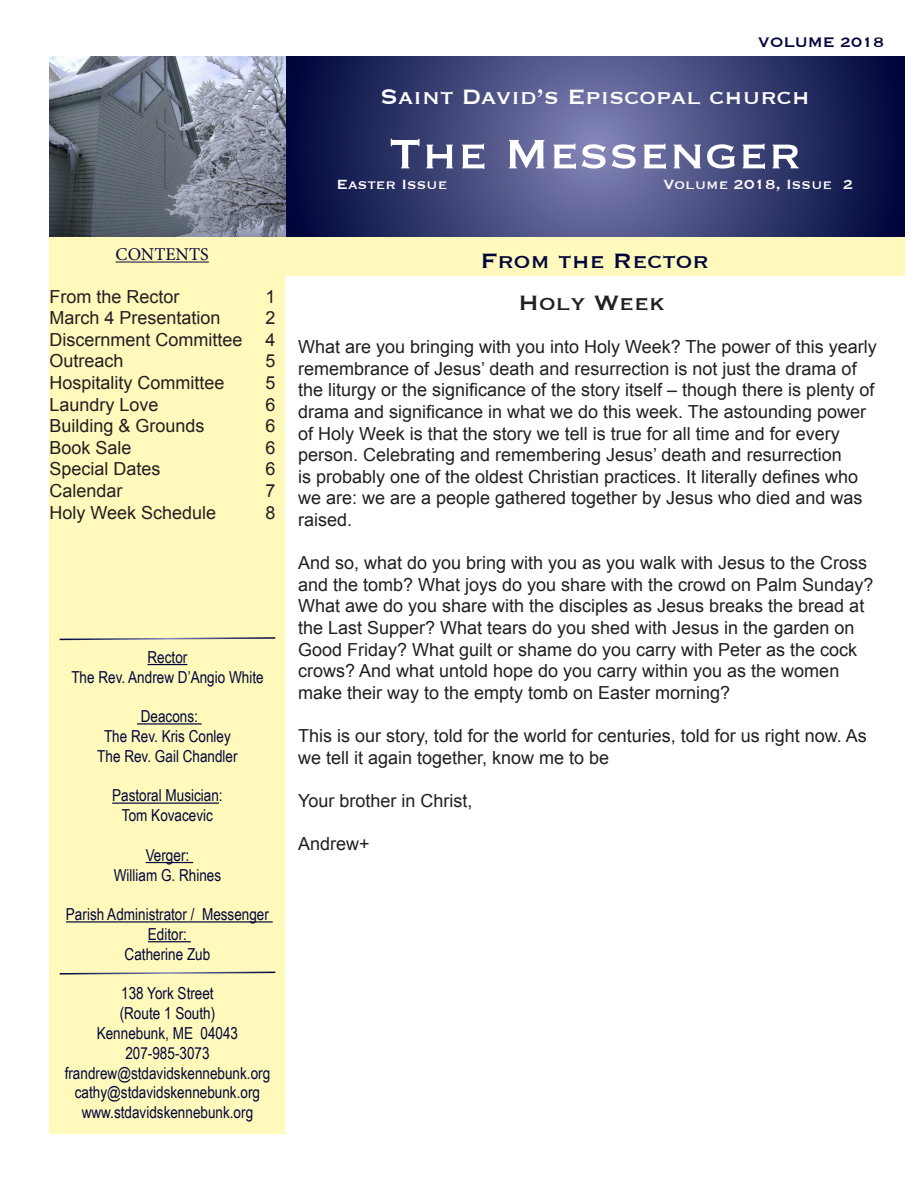
<style>
.page{position:relative;width:918px;height:1188px;background:#fff}
.page>*{position:absolute;margin:0;border:0;box-sizing:border-box;transform-origin:0 0}
.t1{font:54px "Copperplate";color:#fff}
.t2{font:27px "Copperplate";color:#fff}
.t3{font:27px "Copperplate";color:#00063b}
.t4{font:27px "Copperplate";color:#231f20}
.t5{font:18px/21.6px "Arial";color:#231f20}
.t6{font:18px "Copperplate";color:#00063b}
.t7{font:18px "Minion Pro";color:#00063b}
.t8{font:17.25px "Copperplate";color:#fff}
.t9{font:16.5px/19.8px "Arial Narrow";color:#00063b;text-align:center}
</style>
<div class="page">
<svg style="left:285px;top:56px;width:619px;height:181px;background:#3a3f72"></svg>
<img style="left:50px;top:56px;width:235px;height:181px">
<div style="left:50px;top:237px;width:235px;height:897px;background:#fff9bc"></div>
<div style="left:285px;top:237px;width:619px;height:38px;background:#fff9bc"></div>
<hr style="left:116px;top:262px;width:93px;height:1px;background:#00063b">
<hr style="left:148px;top:664px;width:39px;height:1px;background:#00063b">
<hr style="left:137px;top:723px;width:65px;height:2px;background:#00063b">
<hr style="left:112px;top:803px;width:107px;height:1px;background:#00063b">
<hr style="left:146px;top:862px;width:47px;height:1px;background:#00063b">
<hr style="left:66px;top:921px;width:207px;height:2px;background:#00063b">
<hr style="left:148px;top:941px;width:43px;height:1px;background:#00063b">
<svg style="left:59px;top:637px;width:217px;height:4px"></svg>
<svg style="left:59px;top:971px;width:217px;height:4px"></svg>
<p class="t6" style="left:758px;top:31px;width:128px">VOLUME 2018</p>
<p class="t2" style="left:380px;top:79px;width:431px">Saint David’s Episcopal church</p>
<p class="t1" style="left:389px;top:118px;width:414px">The Messenger</p>
<p class="t8" style="left:337px;top:173px;width:112px">Easter Issue</p>
<p class="t8" style="left:663px;top:173px;width:192px">Volume 2018, Issue 2</p>
<p class="t7" style="left:116px;top:242px;width:95px">CONTENTS</p>
<p class="t3" style="left:481px;top:243px;width:229px">From the Rector</p>
<p class="t5" style="left:49px;top:286px;width:132px">From the Rector</p>
<p class="t5" style="left:265px;top:286px;width:12px">1</p>
<p class="t5" style="left:49px;top:307px;width:173px">March 4 Presentation</p>
<p class="t5" style="left:265px;top:307px;width:12px">2</p>
<p class="t5" style="left:49px;top:329px;width:195px">Discernment Committee</p>
<p class="t5" style="left:265px;top:329px;width:12px">4</p>
<p class="t5" style="left:49px;top:350px;width:76px">Outreach</p>
<p class="t5" style="left:265px;top:350px;width:12px">5</p>
<p class="t5" style="left:49px;top:372px;width:177px">Hospitality Committee</p>
<p class="t5" style="left:265px;top:372px;width:12px">5</p>
<p class="t5" style="left:49px;top:394px;width:111px">Laundry Love</p>
<p class="t5" style="left:265px;top:394px;width:12px">6</p>
<p class="t5" style="left:49px;top:415px;width:157px">Building &amp; Grounds</p>
<p class="t5" style="left:265px;top:415px;width:12px">6</p>
<p class="t5" style="left:49px;top:437px;width:84px">Book Sale</p>
<p class="t5" style="left:265px;top:437px;width:12px">6</p>
<p class="t5" style="left:49px;top:458px;width:113px">Special Dates</p>
<p class="t5" style="left:265px;top:458px;width:12px">6</p>
<p class="t5" style="left:49px;top:480px;width:75px">Calendar</p>
<p class="t5" style="left:265px;top:480px;width:12px">7</p>
<p class="t5" style="left:49px;top:502px;width:168px">Holy Week Schedule</p>
<p class="t5" style="left:265px;top:502px;width:12px">8</p>
<p class="t9" style="left:148px;top:646px;width:41px">Rector</p>
<p class="t9" style="left:71px;top:666px;width:194px">The Rev. Andrew D’Angio White</p>
<p class="t9" style="left:141px;top:706px;width:59px">Deacons:</p>
<p class="t9" style="left:104px;top:726px;width:128px">The Rev. Kris Conley</p>
<p class="t9" style="left:97px;top:745px;width:142px">The Rev. Gail Chandler</p>
<p class="t9" style="left:112px;top:785px;width:112px">Pastoral Musician:</p>
<p class="t9" style="left:122px;top:805px;width:92px">Tom Kovacevic</p>
<p class="t9" style="left:146px;top:844px;width:45px">Verger:</p>
<p class="t9" style="left:114px;top:864px;width:109px">William G. Rhines</p>
<p class="t9" style="left:66px;top:904px;width:205px">Parish Administrator / Messenger<br>Editor:</p>
<p class="t9" style="left:125px;top:943px;width:87px">Catherine Zub</p>
<p class="t9" style="left:121px;top:983px;width:94px">138 York Street</p>
<p class="t9" style="left:120px;top:1003px;width:97px">(Route 1 South)</p>
<p class="t9" style="left:97px;top:1023px;width:143px">Kennebunk, ME 04043</p>
<p class="t9" style="left:125px;top:1042px;width:86px">207-985-3073</p>
<p class="t9" style="left:65px;top:1062px;width:207px">frandrew@stdavidskennebunk.org cathy@stdavidskennebunk.org www.stdavidskennebunk.org</p>
<p class="t4" style="left:518px;top:285px;width:148px">Holy Week</p>
<p class="t5" style="left:298px;top:336px;width:580px">What are you bringing with you into Holy Week? The power of this yearly remembrance of Jesus’ death and resurrection is not just the drama of the liturgy or the significance of the story itself – though there is plenty of drama and significance in what we do this week. The astounding power of Holy Week is that the story we tell is true for all time and for every person. Celebrating and remembering Jesus’ death and resurrection<br>is probably one of the oldest Christian practices. It literally defines who we are: we are a people gathered together by Jesus who died and was raised.</p>
<p class="t5" style="left:298px;top:552px;width:577px">And so, what do you bring with you as you walk with Jesus to the Cross and the tomb? What joys do you share with the crowd on Palm Sunday?<br>What awe do you share with the disciples as Jesus breaks the bread at the Last Supper? What tears do you shed with Jesus in the garden on Good Friday? What guilt or shame do you carry with Peter as the cock crows? And what untold hope do you carry within you as the women make their way to the empty tomb on Easter morning?</p>
<p class="t5" style="left:298px;top:725px;width:570px">This is our story, told for the world for centuries, told for us right now. As we tell it again together, know me to be</p>
<p class="t5" style="left:298px;top:790px;width:176px">Your brother in Christ,</p>
<p class="t5" style="left:298px;top:833px;width:73px">Andrew+</p>
</div>
